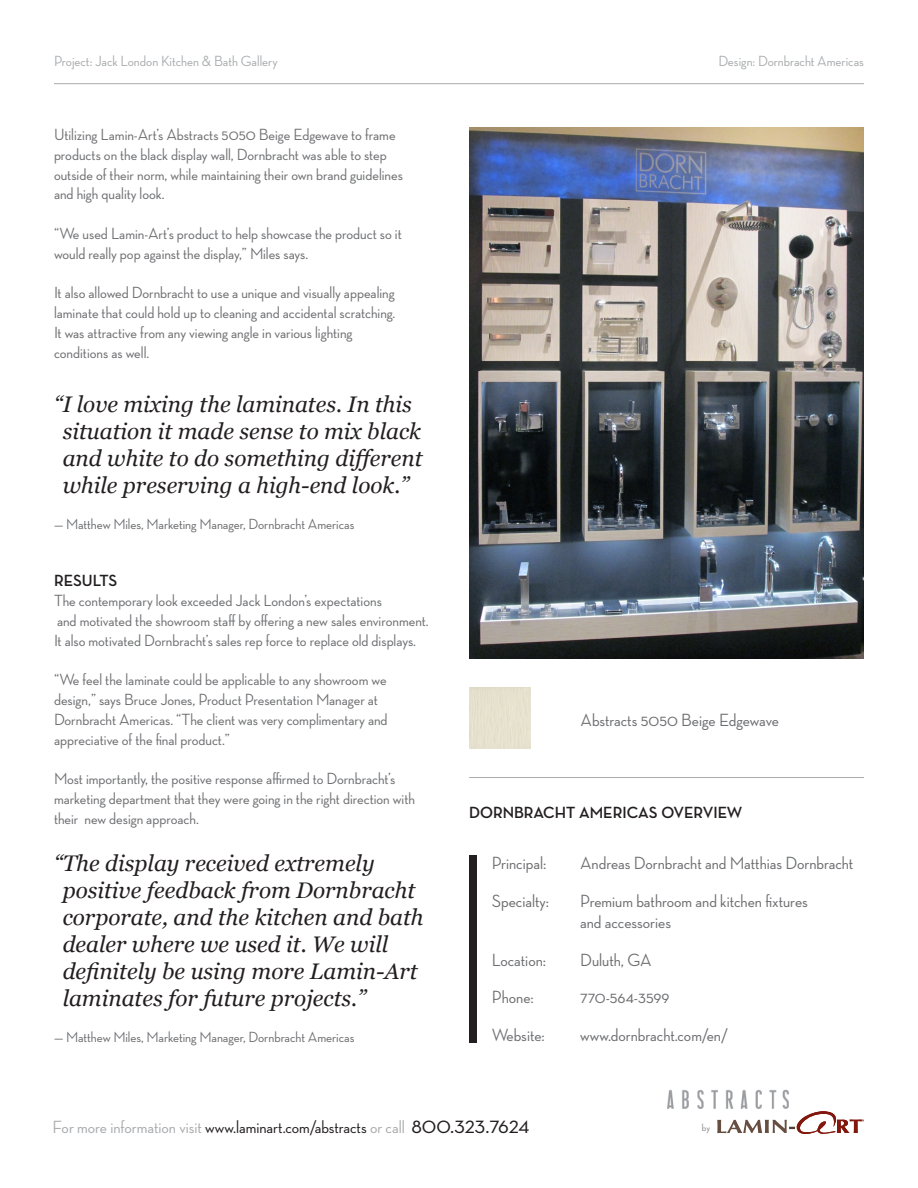
<style>
.page{position:relative;width:918px;height:1188px;background:#fff}
.page>*{position:absolute;margin:0;border:0;box-sizing:border-box;transform-origin:0 0}
.t1{font:italic 22.5px/27px "Georgia";color:#231f20;text-align:center}
.t2{font:500 18px/21.6px "Neutra Disp Exp";color:#6d6e71}
.t3{font:500 18px "Neutra Disp Exp";color:#a9abae}
.t4{font:500 16.5px/19.8px "Neutra Disp Exp";color:#6d6e71}
.t5{font:700 16.5px "Neutra Disp Exp";color:#231f20}
.t6{font:500 15px "Neutra Disp Exp";color:#6d6e71}
.t7{font:500 15px "Neutra Disp Exp";color:#a9abae}
.t8{font:500 10.5px "Neutra Disp Exp";color:#828587}
.s1{color:#231f20}
.s2{font-size:24px;color:#231f20}
</style>
<div class="page">
<hr style="left:54px;top:83px;width:810px;height:1px;background:#a9abae">
<div style="left:469px;top:687px;width:61px;height:61px;background:#e6e1ce"></div>
<hr style="left:469px;top:777px;width:395px;height:1px;background:#a9abae">
<svg style="left:717px;top:1111px;width:147px;height:23px"></svg>
<div style="left:469px;top:855px;width:7px;height:187px;background:#231f20"></div>
<img style="left:667px;top:1089px;width:122px;height:20px">
<img style="left:469px;top:127px;width:395px;height:532px">
<p class="t7" style="left:54px;top:52px;width:225px">Project: Jack London Kitchen &amp; Bath Gallery</p>
<p class="t7" style="left:718px;top:52px;width:147px">Design: Dornbracht Americas</p>
<p class="t4" style="left:54px;top:125px;width:350px">Utilizing Lamin-Art’s Abstracts 5050 Beige Edgewave to frame products on the black display wall, Dornbracht was able to step outside of their norm, while maintaining their own brand guidelines and high quality look.</p>
<p class="t4" style="left:54px;top:224px;width:349px">“We used Lamin-Art’s product to help showcase the product so it would really pop against the display,” Miles says.</p>
<p class="t4" style="left:54px;top:283px;width:343px">It also allowed Dornbracht to use a unique and visually appealing laminate that could hold up to cleaning and accidental scratching.<br>It was attractive from any viewing angle in various lighting conditions as well.</p>
<p class="t1" style="left:54px;top:390px;width:370px">“I love mixing the laminates. In this situation it made sense to mix black and white to do something different while preserving a high-end look.”</p>
<p class="t6" style="left:54px;top:516px;width:302px">— Matthew Miles, Marketing Manager, Dornbracht Americas</p>
<p class="t5" style="left:54px;top:572px;width:65px">RESULTS</p>
<p class="t4" style="left:54px;top:591px;width:376px">The contemporary look exceeded Jack London’s expectations<br>and motivated the showroom staff by offering a new sales environment.<br>It also motivated Dornbracht’s sales rep force to replace old displays.</p>
<p class="t4" style="left:54px;top:670px;width:335px">“We feel the laminate could be applicable to any showroom we design,” says Bruce Jones, Product Presentation Manager at Dornbracht Americas. “The client was very complimentary and appreciative of the final product.”</p>
<p class="t4" style="left:54px;top:769px;width:362px">Most importantly, the positive response affirmed to Dornbracht’s marketing department that they were going in the right direction with their new design approach.</p>
<p class="t1" style="left:63px;top:849px;width:362px;text-align:left;text-indent:-9px">“The display received extremely positive feedback from Dornbracht corporate, and the kitchen and bath dealer where we used it. We will definitely be using more Lamin-Art laminates for future projects.”</p>
<p class="t6" style="left:54px;top:1029px;width:302px">— Matthew Miles, Marketing Manager, Dornbracht Americas</p>
<p class="t2" style="left:581px;top:709px;width:200px">Abstracts 5050 Beige Edgewave</p>
<p class="t5" style="left:469px;top:803px;width:275px">DORNBRACHT AMERICAS OVERVIEW</p>
<p class="t2" style="left:492px;top:852px;width:56px">Principal:</p>
<p class="t2" style="left:580px;top:852px;width:275px">Andreas Dornbracht and Matthias Dornbracht</p>
<p class="t2" style="left:492px;top:890px;width:59px">Specialty:</p>
<p class="t2" style="left:580px;top:890px;width:229px">Premium bathroom and kitchen fixtures and accessories</p>
<p class="t2" style="left:492px;top:949px;width:56px">Location:</p>
<p class="t2" style="left:580px;top:949px;width:73px">Duluth, GA</p>
<p class="t2" style="left:492px;top:986px;width:44px">Phone:</p>
<p class="t2" style="left:580px;top:986px;width:91px">770-564-3599</p>
<p class="t2" style="left:492px;top:1024px;width:55px">Website:</p>
<p class="t2" style="left:580px;top:1024px;width:150px">www.dornbracht.com/en/</p>
<p class="t3" style="left:52px;top:1117px;width:479px">For more information visit <span class="s1">www.laminart.com/abstracts</span> or call <span class="s2">800.323.7624</span></p>
<p class="t8" style="left:702px;top:1122px;width:10px">by</p>
</div>
